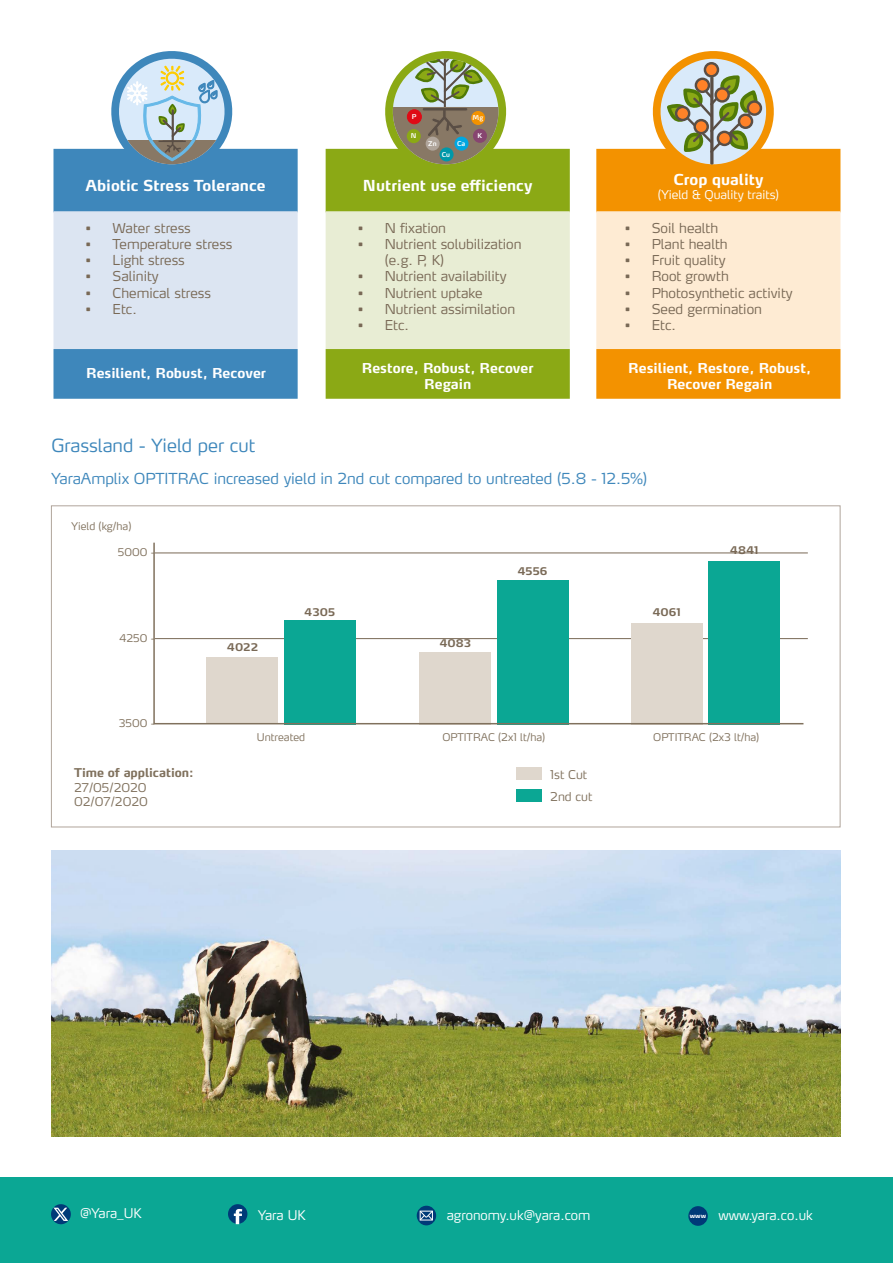
<style>
.page{position:relative;width:893px;height:1263px;background:#fff}
.page>*{position:absolute;margin:0;border:0;box-sizing:border-box;transform-origin:0 0}
.t1{font:300 18px "Yara Max LF";color:#3e87bb}
.t2{font:300 15px "Yara Max LF";color:#3e87bb}
.t3{font:700 15px "Yara Max LF";color:#fff}
.t4{font:300 13.5px/16.2px "Yara Max LF";color:#796956}
.t5{font:700 13.5px/16.2px "Yara Max LF";color:#fff;text-align:center}
.t6{font:300 13.2px "Yara Max LF";color:#fff}
.t7{font:300 12px/14.4px "Yara Max LF";color:#80715d}
.t8{font:300 12px "Yara Max LF";color:#fff}
.t9{font:700 12px "Yara Max LF";color:#80715d}
.t10{font:300 10.5px "Yara Max LF";color:#80715d}
.t11{font:700 10.5px "Yara Max LF";color:#796956}
.t12{font:600 6.6px "Yara Max LF";color:#fff}
</style>
<div class="page">
<div style="left:0;top:1178px;width:893px;height:85px;background:#0ba794"></div>
<div style="left:228px;top:1204px;width:19px;height:20px;background:#003a78;border-radius:50%"></div>
<svg style="left:234px;top:1209px;width:8px;height:15px"></svg>
<div style="left:417px;top:1206px;width:19px;height:19px;background:#003a78;border-radius:50%"></div>
<svg style="left:419px;top:1210px;width:14px;height:11px"></svg>
<div style="left:688px;top:1206px;width:20px;height:20px;background:#003a78;border-radius:50%"></div>
<svg style="left:51px;top:1204px;width:20px;height:20px"></svg>
<svg style="left:53px;top:1208px;width:15px;height:13px"></svg>
<hr style="left:155px;top:553px;width:653px;height:1px;background:#796956">
<hr style="left:155px;top:638px;width:653px;height:1px;background:#796956">
<div style="left:516px;top:767px;width:26px;height:12px;background:#dfd7cd"></div>
<div style="left:516px;top:789px;width:26px;height:13px;background:#0ba794"></div>
<svg style="left:153px;top:542px;width:652px;height:183px"></svg>
<img style="left:51px;top:850px;width:789px;height:287px">
<div style="left:53px;top:149px;width:245px;height:63px;background:#3e87bb;border:2px solid #3e87bb"></div>
<div style="left:53px;top:349px;width:245px;height:50px;background:#3e87bb;border:2px solid #3e87bb"></div>
<div style="left:53px;top:211px;width:245px;height:138px;background:#dce5f2;border:2px solid #dce5f2"></div>
<div style="left:326px;top:149px;width:244px;height:63px;background:#8ba915"></div>
<div style="left:326px;top:349px;width:244px;height:50px;background:#8ba915;border:2px solid #8ba915"></div>
<div style="left:326px;top:211px;width:244px;height:138px;background:#e8edd4;border:2px solid #e8edd4"></div>
<div style="left:596px;top:149px;width:244px;height:63px;background:#f39200"></div>
<div style="left:596px;top:349px;width:244px;height:50px;background:#f39200;border:2px solid #f39200"></div>
<div style="left:596px;top:211px;width:244px;height:138px;background:#feebd3;border:2px solid #feebd3"></div>
<svg style="left:105px;top:51px;width:133px;height:114px"></svg>
<svg style="left:379px;top:51px;width:133px;height:114px"></svg>
<div style="left:407px;top:110px;width:14px;height:14px;background:#df0a15;border-radius:50%"></div>
<div style="left:407px;top:110px;width:15px;height:14px;border:1px solid #df0a15;border-radius:50%"></div>
<div style="left:426px;top:137px;width:14px;height:14px;background:#b0a59b;border-radius:50%"></div>
<div style="left:407px;top:129px;width:14px;height:14px;background:#8ba915;border-radius:50%"></div>
<div style="left:454px;top:137px;width:14px;height:14px;background:#00a7e1;border-radius:50%"></div>
<div style="left:440px;top:147px;width:14px;height:14px;background:#0098a9;border-radius:50%"></div>
<div style="left:473px;top:129px;width:14px;height:14px;background:#874570;border-radius:50%"></div>
<div style="left:471px;top:111px;width:14px;height:14px;background:#f39200;border-radius:50%"></div>
<svg style="left:647px;top:51px;width:133px;height:114px"></svg>
<div style="left:696px;top:79px;width:13px;height:13px;background:#ff8228;border-radius:50%"></div>
<div style="left:695px;top:78px;width:15px;height:15px;border:2px solid #5a4e45;border-radius:50%"></div>
<p class="t3" style="left:86px;top:176px;width:181px">Abiotic Stress Tolerance</p>
<p class="t4" style="left:86px;top:219px;width:107px">• Water stress</p>
<p class="t4" style="left:86px;top:236px;width:148px">• Temperature stress</p>
<p class="t4" style="left:86px;top:252px;width:101px">• Light stress</p>
<p class="t4" style="left:86px;top:268px;width:75px">• Salinity</p>
<p class="t4" style="left:86px;top:284px;width:127px">• Chemical stress</p>
<p class="t4" style="left:86px;top:300px;width:53px">• Etc.</p>
<p class="t12" style="left:412px;top:113px;width:6px">P</p>
<p class="t12" style="left:411px;top:132px;width:7px">N</p>
<p class="t12" style="left:428px;top:139px;width:10px">Zn</p>
<p class="t12" style="left:457px;top:139px;width:10px">Ca</p>
<p class="t12" style="left:442px;top:151px;width:10px">Cu</p>
<p class="t12" style="left:473px;top:114px;width:12px">Mg</p>
<p class="t12" style="left:477px;top:132px;width:6px">K</p>
<p class="t3" style="left:363px;top:176px;width:171px">Nutrient use efficiency</p>
<p class="t4" style="left:358px;top:219px;width:90px">• N fixation</p>
<p class="t4" style="left:385px;top:236px;width:138px;text-indent:-27px">• Nutrient solubilization (e.g. P, K)</p>
<p class="t4" style="left:358px;top:268px;width:150px">• Nutrient availability</p>
<p class="t4" style="left:358px;top:284px;width:127px">• Nutrient uptake</p>
<p class="t4" style="left:358px;top:300px;width:159px">• Nutrient assimilation</p>
<p class="t4" style="left:358px;top:317px;width:53px">• Etc.</p>
<p class="t3" style="left:673px;top:170px;width:92px">Crop quality</p>
<p class="t8" style="left:658px;top:188px;width:123px">(Yield &amp; Quality traits)</p>
<p class="t4" style="left:625px;top:219px;width:95px">• Soil health</p>
<p class="t4" style="left:625px;top:236px;width:104px">• Plant health</p>
<p class="t4" style="left:625px;top:252px;width:102px">• Fruit quality</p>
<p class="t4" style="left:625px;top:268px;width:106px">• Root growth</p>
<p class="t4" style="left:625px;top:284px;width:169px">• Photosynthetic activity</p>
<p class="t4" style="left:625px;top:300px;width:139px">• Seed germination</p>
<p class="t4" style="left:625px;top:317px;width:53px">• Etc.</p>
<p class="t5" style="left:86px;top:365px;width:181px">Resilient, Robust, Recover</p>
<p class="t5" style="left:628px;top:359px;width:184px">Resilient, Restore, Robust,<br>Recover Regain</p>
<p class="t5" style="left:362px;top:359px;width:173px">Restore, Robust, Recover<br>Regain</p>
<h1 class="t1" style="left:51px;top:434px;width:205px">Grassland - Yield per cut</h1>
<p class="t2" style="left:51px;top:469px;width:597px">YaraAmplix OPTITRAC increased yield in 2nd cut compared to untreated (5.8 - 12.5%)</p>
<p class="t10" style="left:72px;top:519px;width:61px">Yield (kg/ha)</p>
<p class="t10" style="left:118px;top:546px;width:38px">5000 -</p>
<p class="t10" style="left:119px;top:631px;width:37px">4250 -</p>
<p class="t10" style="left:119px;top:717px;width:37px">3500 -</p>
<p class="t11" style="left:227px;top:641px;width:33px">4022</p>
<p class="t11" style="left:304px;top:605px;width:32px">4305</p>
<p class="t11" style="left:439px;top:636px;width:33px">4083</p>
<p class="t11" style="left:517px;top:565px;width:32px">4556</p>
<p class="t11" style="left:652px;top:605px;width:30px">4061</p>
<p class="t11" style="left:730px;top:544px;width:30px">4841</p>
<p class="t10" style="left:257px;top:731px;width:50px">Untreated</p>
<p class="t10" style="left:442px;top:731px;width:104px">OPTITRAC (2x1 lt/ha)</p>
<p class="t10" style="left:653px;top:731px;width:108px">OPTITRAC (2x3 lt/ha)</p>
<p class="t9" style="left:74px;top:765px;width:121px">Time of application:</p>
<p class="t7" style="left:550px;top:767px;width:39px">1st Cut</p>
<p class="t7" style="left:74px;top:780px;width:75px">27/05/2020<br>02/07/2020</p>
<p class="t7" style="left:550px;top:789px;width:44px">2nd cut</p>
<p class="t6" style="left:80px;top:1204px;width:63px">@Yara_UK</p>
<p class="t6" style="left:258px;top:1206px;width:49px">Yara UK</p>
<p class="t6" style="left:447px;top:1206px;width:145px">agronomy.uk@yara.com</p>
<p class="t6" style="left:690px;top:1206px;width:125px"><sup>www</sup> www.yara.co.uk</p>
</div>
